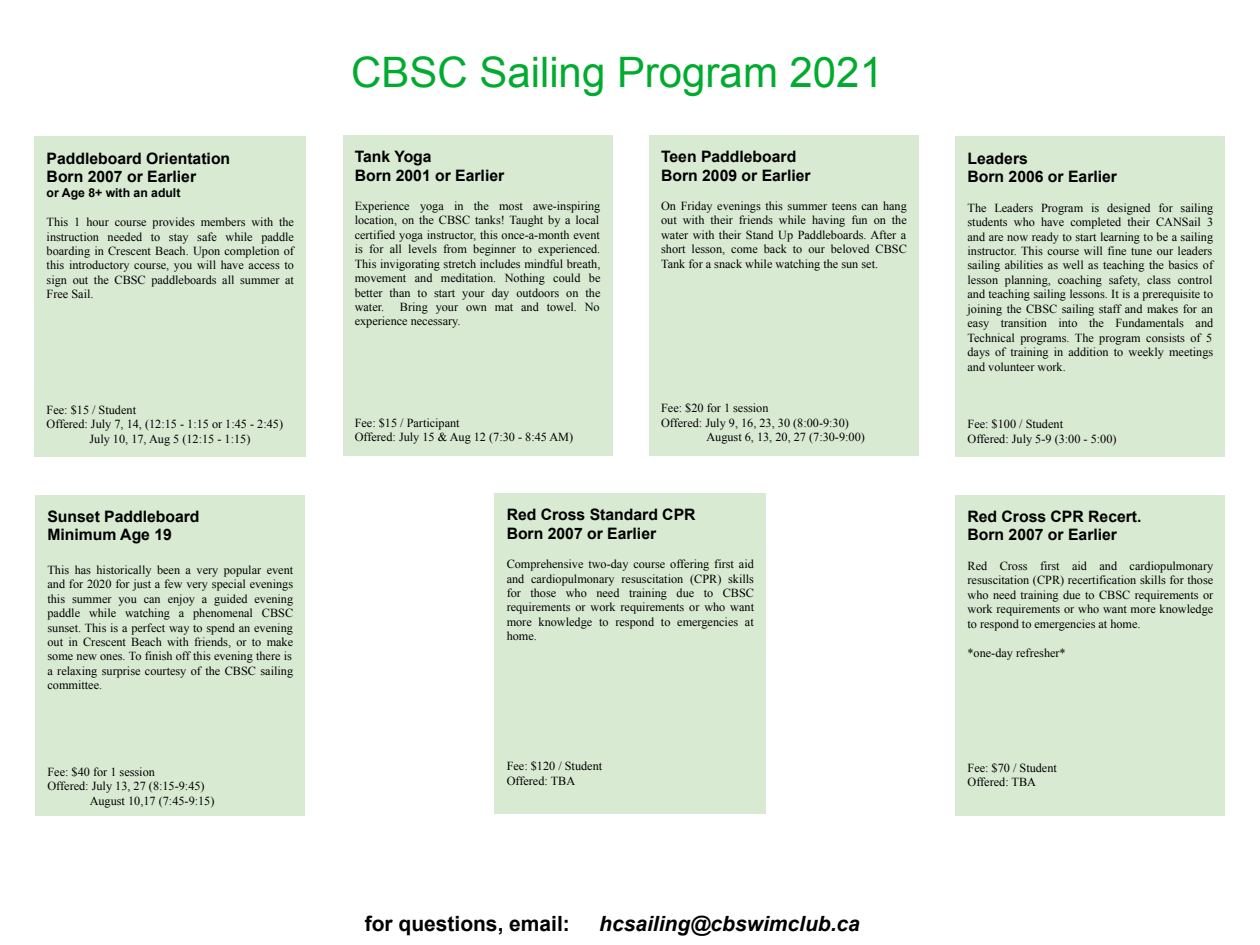
<style>
.page{position:relative;width:1260px;height:945px;background:#fff}
.page>*{position:absolute;margin:0;border:0;box-sizing:border-box;transform-origin:0 0}
.t1{font:42px "font 00000000267 f 0550";color:#00ab30}
.t2{font:21px "font 00000000267 f 0550";color:#000}
.t3{font:15.75px/18.4px "font 00000000267 f 0550";color:#000}
.t4{font:12.25px/14.3px "font 00000000267 f 0550";color:#000;text-align:justify}
</style>
<div class="page">
<div style="left:649px;top:135px;width:270px;height:320px;background:#d9ead3"></div>
<div style="left:35px;top:137px;width:271px;height:320px;background:#d9ead3"></div>
<div style="left:956px;top:137px;width:269px;height:320px;background:#d9ead3"></div>
<div style="left:495px;top:493px;width:271px;height:320px;background:#d9ead3"></div>
<div style="left:956px;top:495px;width:269px;height:320px;background:#d9ead3"></div>
<div style="left:36px;top:495px;width:269px;height:320px;background:#d9ead3"></div>
<div style="left:343px;top:135px;width:269px;height:320px;background:#d9ead3"></div>
<p class="t3" style="left:47px;top:149px;width:185px">Paddleboard Orientation<br>Born 2007 or Earlier</p>
<p class="t4" style="left:47px;top:186px;width:135px">or Age 8+ with an adult</p>
<p class="t4" style="left:47px;top:215px;width:249px">This 1 hour course provides members with the instruction needed to stay safe while paddle boarding in Crescent Beach. Upon completion of this introductory course, you will have access to sign out the CBSC paddleboards all summer at Free Sail.</p>
<p class="t4" style="left:47px;top:403px;width:91px">Fee: $15 / Student</p>
<p class="t4" style="left:47px;top:417px;width:238px">Offered: July 7, 14, (12:15 - 1:15 or 1:45 - 2:45)</p>
<p class="t4" style="left:90px;top:431px;width:162px">July 10, 17, Aug 5 (12:15 - 1:15)</p>
<p class="t3" style="left:47px;top:507px;width:154px">Sunset Paddleboard<br>Minimum Age 19</p>
<p class="t4" style="left:47px;top:563px;width:247px">This has historically been a very popular event and for 2020 for just a few very special evenings this summer you can enjoy a guided evening paddle while watching a phenomenal CBSC sunset. This is a perfect way to spend an evening out in Crescent Beach with friends, or to make some new ones. To finish off this evening there is a relaxing surprise courtesy of the CBSC sailing committee.</p>
<p class="t4" style="left:47px;top:765px;width:109px">Fee: $40 for 1 session</p>
<p class="t4" style="left:47px;top:779px;width:159px">Offered: July 13, 27 (8:15-9:45)</p>
<p class="t4" style="left:90px;top:794px;width:126px">August 10,17 (7:45-9:15)</p>
<h1 class="t1" style="left:351px;top:49px;width:533px">CBSC Sailing Program 2021</h1>
<p class="t3" style="left:355px;top:147px;width:151px">Tank Yoga<br>Born 2001 or Earlier</p>
<p class="t4" style="left:355px;top:199px;width:247px">Experience yoga in the most awe-inspiring location, on the CBSC tanks! Taught by a local certified yoga instructor, this once-a-month event is for all levels from beginner to experienced.<br>This invigorating stretch includes mindful breath, movement and meditation. Nothing could be better than to start your day outdoors on the water.</p>
<p class="t4" style="left:355px;top:300px;width:247px;text-indent:45px">Bring your own mat and towel. No experience necessary.</p>
<p class="t4" style="left:355px;top:415px;width:220px">Fee: $15 / Participant<br>Offered: July 15 &amp; Aug 12 (7:30 - 8:45 AM)</p>
<p class="t3" style="left:661px;top:147px;width:151px">Teen Paddleboard<br>Born 2009 or Earlier</p>
<p class="t4" style="left:661px;top:199px;width:247px">On Friday evenings this summer teens can hang out with their friends while having fun on the water with their Stand Up Paddleboards. After a short lesson, come back to our beloved CBSC Tank for a snack while watching the sun set.</p>
<p class="t4" style="left:661px;top:401px;width:109px">Fee: $20 for 1 session</p>
<p class="t4" style="left:661px;top:415px;width:189px">Offered: July 9, 16, 23, 30 (8:00-9:30)</p>
<p class="t4" style="left:706px;top:430px;width:160px">August 6, 13, 20, 27 (7:30-9:00)</p>
<p class="t3" style="left:507px;top:506px;width:190px">Red Cross Standard CPR<br>Born 2007 or Earlier</p>
<p class="t4" style="left:507px;top:557px;width:249px">Comprehensive two-day course offering first aid and cardiopulmonary resuscitation (CPR) skills for those who need training due to CBSC requirements or work requirements or who want more knowledge to respond to emergencies at home.</p>
<p class="t4" style="left:507px;top:759px;width:97px">Fee: $120 / Student<br>Offered: TBA</p>
<h2 class="t2" style="left:365px;top:912px;width:207px">for questions, email:</h2>
<h2 class="t2" style="left:599px;top:912px;width:262px">hcsailing@cbswimclub.ca</h2>
<p class="t3" style="left:968px;top:149px;width:151px">Leaders<br>Born 2006 or Earlier</p>
<p class="t4" style="left:968px;top:200px;width:247px">The Leaders Program is designed for sailing students who have completed their CANSail 3 and are now ready to start learning to be a sailing instructor. This course will fine tune our leaders sailing abilities as well as teaching the basics of lesson planning, coaching safety, class control and teaching sailing lessons. It is a prerequisite to joining the CBSC sailing staff and makes for an easy transition into the Fundamentals and Technical programs. The program consists of 5 days of training in addition to weekly meetings and volunteer work.</p>
<p class="t4" style="left:968px;top:417px;width:151px">Fee: $100 / Student<br>Offered: July 5-9 (3:00 - 5:00)</p>
<p class="t3" style="left:968px;top:507px;width:176px">Red Cross CPR Recert.<br>Born 2007 or Earlier</p>
<p class="t4" style="left:968px;top:559px;width:247px">Red Cross first aid and cardiopulmonary resuscitation (CPR) recertification skills for those who need training due to CBSC requirements or work requirements or who want more knowledge to respond to emergencies at home.</p>
<p class="t4" style="left:968px;top:645px;width:100px">*one-day refresher*</p>
<p class="t4" style="left:968px;top:761px;width:91px">Fee: $70 / Student<br>Offered: TBA</p>
</div>
